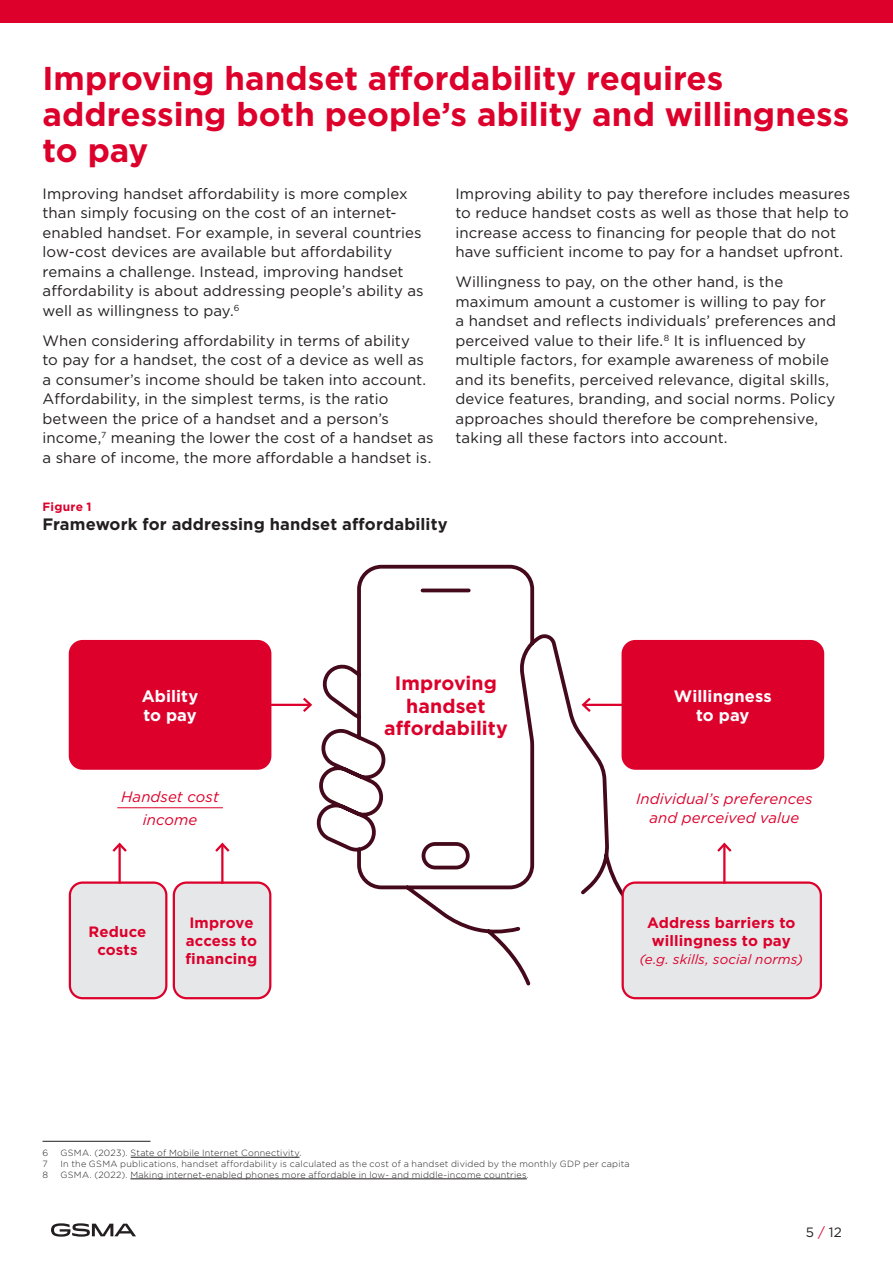
<style>
.page{position:relative;width:893px;height:1263px;background:#fff}
.page>*{position:absolute;margin:0;border:0;box-sizing:border-box;transform-origin:0 0}
.t1{font:700 33px/36px "Gotham";color:#dc002b}
.t2{font:700 19.5px/22.5px "Gotham";letter-spacing:.005em;color:#dc002b;text-align:center}
.FIGURE_TITLE{font:700 16.5px "Gotham";letter-spacing:.005em;color:#231f20}
.t3{font:700 16.5px/19.5px "Gotham";letter-spacing:.005em;color:#fff;text-align:center}
.BODY_COPY{font:15px/19.5px "Gotham";letter-spacing:.005em;color:#231f20}
.t4{font:700 15px/18px "Gotham";letter-spacing:.01em;color:#dc002b;text-align:center}
.t5{font:italic 15px/19.5px "Gotham";letter-spacing:.005em;color:#dc002b;text-align:center}
.t6{font:italic 13.5px "Gotham";letter-spacing:.005em;color:#dc002b}
.t7{font:13.5px "Gotham";color:#231f20}
.FIGURE_NUMBER{font:700 12px "Gotham";letter-spacing:.015em;color:#dc002b}
.FOOTNOTES{font:300 9px "Gotham";letter-spacing:.025em;color:#231f20}
.s1{color:#dc002b}
</style>
<div class="page">
<svg style="left:316px;top:564px;width:344px;height:424px"></svg>
<hr style="left:43px;top:1141px;width:108px;height:1px;background:#231f20">
<hr style="left:131px;top:1157px;width:169px;height:1px;background:#231f20">
<hr style="left:130px;top:1178px;width:397px;height:1px;background:#231f20">
<div style="left:70px;top:882px;width:96px;height:116px;background:#e6e7e9;border-radius:13px"></div>
<div style="left:69px;top:881px;width:98px;height:118px;border:2px solid #dc002b;border-radius:13px"></div>
<div style="left:174px;top:882px;width:96px;height:116px;background:#e6e7e9;border-radius:13px"></div>
<div style="left:173px;top:881px;width:98px;height:118px;border:2px solid #dc002b;border-radius:13px"></div>
<div style="left:623px;top:882px;width:198px;height:116px;background:#e6e7e9;border-radius:13px"></div>
<div style="left:622px;top:881px;width:200px;height:118px;border:2px solid #dc002b;border-radius:13px"></div>
<div style="left:623px;top:641px;width:200px;height:128px;background:#dc002b;border-radius:13px"></div>
<div style="left:622px;top:640px;width:202px;height:130px;border:2px solid #dc002b;border-radius:13px"></div>
<hr style="left:583px;top:704px;width:40px;height:2px;background:#dc002b">
<svg style="left:580px;top:695px;width:13px;height:19px"></svg>
<div style="left:70px;top:641px;width:200px;height:128px;background:#dc002b;border-radius:13px"></div>
<div style="left:69px;top:640px;width:202px;height:130px;border:2px solid #dc002b;border-radius:13px"></div>
<hr style="left:271px;top:704px;width:40px;height:2px;background:#dc002b">
<svg style="left:301px;top:697px;width:12px;height:15px"></svg>
<hr style="left:723px;top:844px;width:2px;height:40px;background:#dc002b">
<svg style="left:717px;top:842px;width:15px;height:12px"></svg>
<hr style="left:221px;top:844px;width:2px;height:40px;background:#dc002b">
<svg style="left:215px;top:842px;width:15px;height:12px"></svg>
<hr style="left:118px;top:844px;width:3px;height:40px;background:#dc002b">
<svg style="left:112px;top:842px;width:15px;height:12px"></svg>
<hr style="left:117px;top:807px;width:106px;height:1px;background:#dc002b">
<div style="left:0;top:0;width:893px;height:22px;background:#dc002b"></div>
<svg style="left:51px;top:1223px;width:85px;height:14px"></svg>
<h1 class="t1" style="left:43px;top:60px;width:808px">Improving handset affordability requires addressing both people’s ability and willingness to pay</h1>
<p class="BODY_COPY" style="left:43px;top:183px;width:383px">Improving handset affordability is more complex than simply focusing on the cost of an internet&shy;enabled handset. For example, in several countries low-cost devices are available but affordability remains a challenge. Instead, improving handset affordability is about addressing people’s ability as well as willingness to pay.<sup>6</sup></p>
<p class="BODY_COPY" style="left:43px;top:330px;width:393px">When considering affordability in terms of ability<br>to pay for a handset, the cost of a device as well as a consumer’s income should be taken into account.<br>Affordability, in the simplest terms, is the ratio between the price of a handset and a person’s income,<sup>7</sup> meaning the lower the cost of a handset as a share of income, the more affordable a handset is.</p>
<p class="BODY_COPY" style="left:455px;top:183px;width:396px">Improving ability to pay therefore includes measures to reduce handset costs as well as those that help to increase access to financing for people that do not have sufficient income to pay for a handset upfront.</p>
<p class="BODY_COPY" style="left:455px;top:272px;width:382px">Willingness to pay, on the other hand, is the maximum amount a customer is willing to pay for a handset and reflects individuals’ preferences and perceived value to their life.<sup>8</sup> It is influenced by multiple factors, for example awareness of mobile and its benefits, perceived relevance, digital skills, device features, branding, and social norms. Policy approaches should therefore be comprehensive, taking all these factors into account.</p>
<p class="FIGURE_NUMBER" style="left:43px;top:499px;width:51px">Figure 1</p>
<p class="FIGURE_TITLE" style="left:43px;top:513px;width:407px">Framework for addressing handset affordability</p>
<h2 class="t3" style="left:142px;top:686px;width:58px;text-align:left">Ability to pay</h2>
<h2 class="t5" style="left:121px;top:786px;width:99px">Handset cost</h2>
<h2 class="t5" style="left:143px;top:810px;width:56px">income</h2>
<h2 class="t2" style="left:384px;top:672px;width:125px">Improving handset affordability</h2>
<h2 class="t3" style="left:674px;top:686px;width:99px">Willingness to pay</h2>
<h2 class="t5" style="left:636px;top:788px;width:178px">Individual’s preferences and perceived value</h2>
<h2 class="t4" style="left:89px;top:923px;width:59px">Reduce costs</h2>
<h2 class="t4" style="left:186px;top:914px;width:73px;text-align:left">Improve access to financing</h2>
<h2 class="t4" style="left:647px;top:914px;width:150px">Address barriers to willingness to pay</h2>
<h2 class="t6" style="left:639px;top:951px;width:165px">(e.g. skills, social norms)</h2>
<p class="FOOTNOTES" style="left:43px;top:1147px;width:7px">6</p>
<p class="FOOTNOTES" style="left:61px;top:1147px;width:243px">GSMA. (2023). State of Mobile Internet Connectivity.</p>
<p class="FOOTNOTES" style="left:43px;top:1158px;width:7px">7</p>
<p class="FOOTNOTES" style="left:61px;top:1158px;width:571px">In the GSMA publications, handset affordability is calculated as the cost of a handset divided by the monthly GDP per capita</p>
<p class="FOOTNOTES" style="left:43px;top:1169px;width:7px">8</p>
<p class="FOOTNOTES" style="left:61px;top:1169px;width:470px">GSMA. (2022). Making internet-enabled phones more affordable in low- and middle-income countries.</p>
<p class="t7" style="left:806px;top:1223px;width:38px">5 <span class="s1">/</span> 12</p>
</div>
